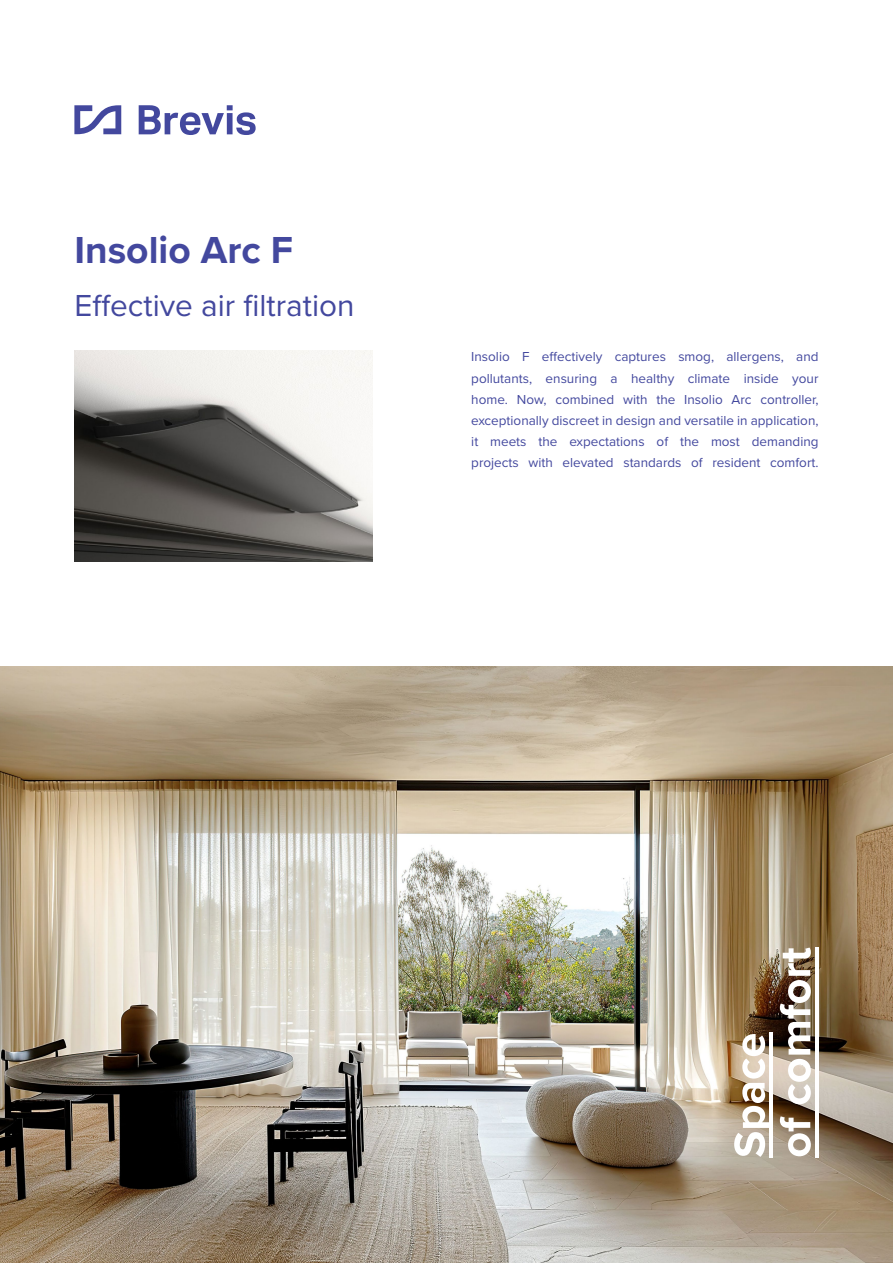
<style>
.page{position:relative;width:893px;height:1263px;background:#fff}
.page>*{position:absolute;margin:0;border:0;box-sizing:border-box;transform-origin:0 0}
.t1{font:700 39px "Proxima Nova";color:#43489e}
.t2{font:31.5px "Proxima Nova";color:#43489e}
.t3{font:13.5px/21px "Proxima Nova";color:#43489e;text-align:justify}
</style>
<div class="page">
<img style="left:74px;top:351px;width:298px;height:210px">
<img style="left:0;top:666px;width:893px;height:597px">
<svg style="left:74px;top:105px;width:47px;height:29px"></svg>
<svg style="left:139px;top:105px;width:117px;height:30px"></svg>
<svg style="left:734px;top:1034px;width:35px;height:123px"></svg>
<hr style="left:769px;top:1033px;width:4px;height:125px;background:#fff">
<svg style="left:780px;top:1116px;width:31px;height:40px"></svg>
<svg style="left:780px;top:947px;width:31px;height:157px"></svg>
<hr style="left:815px;top:947px;width:4px;height:211px;background:#fff">
<p class="t1" style="left:74px;top:221px;width:220px">Insolio Arc F</p>
<p class="t2" style="left:74px;top:282px;width:282px">Effective air filtration</p>
<p class="t3" style="left:471px;top:346px;width:349px">Insolio F effectively captures smog, allergens, and pollutants, ensuring a healthy climate inside your home. Now, combined with the Insolio Arc controller, exceptionally discreet in design and versatile in application, it meets the expectations of the most demanding projects with elevated standards of resident comfort.</p>
</div>
